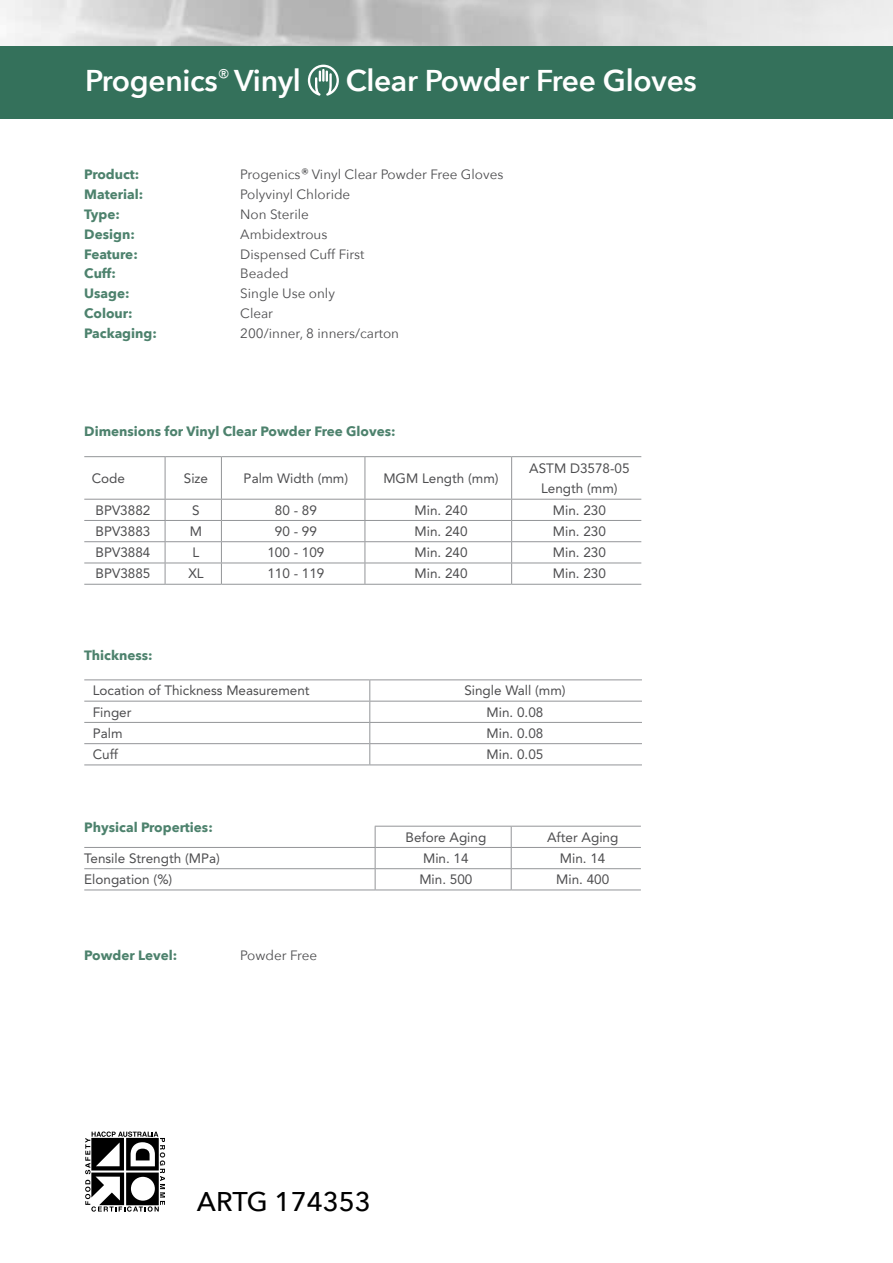
<style>
.page{position:relative;width:893px;height:1263px;background:#fff}
.page>*{position:absolute;margin:0;border:0;box-sizing:border-box;transform-origin:0 0}
.t1{font:600 30px "Avenir Next";letter-spacing:-.01em;color:#fff}
.t2{font:500 27px "Avenir Next";color:#000}
.t3{font:13.5px/19.8px "Avenir LT Std";color:#4d4d4f;text-align:center}
.t4{font:13.5px "Avenir Next";color:#4d4d4f}
.t5{font:700 13.5px "Avenir Next";color:#4d826d}
.s1{font-weight:500;font-style:italic}
</style>
<div class="page">
<img style="left:0;top:0;width:893px;height:47px">
<hr style="left:84px;top:679px;width:286px;height:1px;background:#939598">
<hr style="left:370px;top:679px;width:272px;height:1px;background:#939598">
<hr style="left:84px;top:701px;width:286px;height:1px;background:#939598">
<hr style="left:370px;top:701px;width:272px;height:1px;background:#939598">
<hr style="left:84px;top:722px;width:286px;height:1px;background:#939598">
<hr style="left:370px;top:722px;width:272px;height:1px;background:#939598">
<hr style="left:84px;top:743px;width:286px;height:1px;background:#939598">
<hr style="left:370px;top:743px;width:272px;height:1px;background:#939598">
<svg style="left:369px;top:680px;width:1px;height:84px"></svg>
<hr style="left:84px;top:764px;width:286px;height:1px;background:#939598">
<hr style="left:370px;top:764px;width:272px;height:1px;background:#939598">
<hr style="left:375px;top:826px;width:136px;height:1px;background:#939598">
<hr style="left:511px;top:826px;width:130px;height:1px;background:#939598">
<hr style="left:84px;top:847px;width:291px;height:1px;background:#939598">
<hr style="left:375px;top:847px;width:136px;height:1px;background:#939598">
<hr style="left:511px;top:847px;width:130px;height:1px;background:#939598">
<hr style="left:84px;top:868px;width:291px;height:1px;background:#939598">
<hr style="left:375px;top:868px;width:136px;height:1px;background:#939598">
<svg style="left:375px;top:826px;width:1px;height:63px"></svg>
<hr style="left:511px;top:868px;width:130px;height:1px;background:#939598">
<hr style="left:84px;top:889px;width:291px;height:1px;background:#939598">
<hr style="left:375px;top:889px;width:136px;height:1px;background:#939598">
<hr style="left:511px;top:889px;width:130px;height:1px;background:#939598">
<svg style="left:511px;top:826px;width:1px;height:63px"></svg>
<hr style="left:84px;top:456px;width:81px;height:1px;background:#939598">
<hr style="left:165px;top:456px;width:56px;height:1px;background:#939598">
<hr style="left:165px;top:457px;width:1px;height:42px;background:#939598">
<hr style="left:221px;top:456px;width:144px;height:1px;background:#939598">
<hr style="left:221px;top:457px;width:1px;height:42px;background:#939598">
<hr style="left:365px;top:456px;width:147px;height:1px;background:#939598">
<hr style="left:365px;top:457px;width:1px;height:42px;background:#939598">
<hr style="left:512px;top:456px;width:129px;height:1px;background:#939598">
<hr style="left:511px;top:457px;width:1px;height:42px;background:#939598">
<hr style="left:84px;top:499px;width:81px;height:1px;background:#939598">
<hr style="left:165px;top:499px;width:56px;height:1px;background:#939598">
<hr style="left:221px;top:499px;width:144px;height:1px;background:#939598">
<hr style="left:365px;top:499px;width:147px;height:1px;background:#939598">
<hr style="left:512px;top:499px;width:129px;height:1px;background:#939598">
<hr style="left:84px;top:520px;width:81px;height:1px;background:#939598">
<hr style="left:165px;top:520px;width:56px;height:1px;background:#939598">
<hr style="left:221px;top:520px;width:144px;height:1px;background:#939598">
<hr style="left:365px;top:520px;width:147px;height:1px;background:#939598">
<hr style="left:512px;top:520px;width:129px;height:1px;background:#939598">
<hr style="left:84px;top:541px;width:81px;height:1px;background:#939598">
<hr style="left:165px;top:541px;width:56px;height:1px;background:#939598">
<hr style="left:221px;top:541px;width:144px;height:1px;background:#939598">
<hr style="left:365px;top:541px;width:147px;height:1px;background:#939598">
<hr style="left:512px;top:541px;width:129px;height:1px;background:#939598">
<hr style="left:84px;top:563px;width:81px;height:1px;background:#939598">
<hr style="left:165px;top:563px;width:56px;height:1px;background:#939598">
<svg style="left:165px;top:500px;width:1px;height:84px"></svg>
<hr style="left:221px;top:563px;width:144px;height:1px;background:#939598">
<svg style="left:221px;top:500px;width:1px;height:84px"></svg>
<hr style="left:365px;top:563px;width:147px;height:1px;background:#939598">
<svg style="left:365px;top:500px;width:1px;height:84px"></svg>
<hr style="left:512px;top:563px;width:129px;height:1px;background:#939598">
<svg style="left:511px;top:500px;width:1px;height:84px"></svg>
<hr style="left:84px;top:584px;width:81px;height:1px;background:#939598">
<hr style="left:165px;top:584px;width:56px;height:1px;background:#939598">
<hr style="left:221px;top:584px;width:144px;height:1px;background:#939598">
<hr style="left:365px;top:584px;width:147px;height:1px;background:#939598">
<hr style="left:512px;top:584px;width:129px;height:1px;background:#939598">
<div style="left:0;top:47px;width:893px;height:72px;background:#34715b"></div>
<svg style="left:85px;top:1131px;width:80px;height:80px"></svg>
<svg style="left:308px;top:65px;width:31px;height:31px"></svg>
<h1 class="t1" style="left:85px;top:55px;width:217px">Progenics<sup>®</sup> Vinyl</h1>
<h1 class="t1" style="left:346px;top:55px;width:353px">Clear Powder Free Gloves</h1>
<p class="t5" style="left:84px;top:163px;width:57px">Product:</p>
<p class="t4" style="left:240px;top:163px;width:265px">Progenics<span class="s1">®</span> Vinyl Clear Powder Free Gloves</p>
<p class="t5" style="left:84px;top:183px;width:60px">Material:</p>
<p class="t4" style="left:240px;top:183px;width:112px">Polyvinyl Chloride</p>
<p class="t5" style="left:84px;top:203px;width:37px">Type:</p>
<p class="t4" style="left:240px;top:203px;width:70px">Non Sterile</p>
<p class="t5" style="left:84px;top:222px;width:52px">Design:</p>
<p class="t4" style="left:240px;top:223px;width:89px">Ambidextrous</p>
<p class="t5" style="left:84px;top:242px;width:55px">Feature:</p>
<p class="t4" style="left:240px;top:243px;width:126px">Dispensed Cuff First</p>
<p class="t5" style="left:84px;top:262px;width:33px">Cuff:</p>
<p class="t4" style="left:240px;top:262px;width:50px">Beaded</p>
<p class="t5" style="left:84px;top:282px;width:47px">Usage:</p>
<p class="t4" style="left:240px;top:282px;width:96px">Single Use only</p>
<p class="t5" style="left:84px;top:302px;width:50px">Colour:</p>
<p class="t4" style="left:240px;top:302px;width:34px">Clear</p>
<p class="t5" style="left:84px;top:321px;width:74px">Packaging:</p>
<p class="t4" style="left:240px;top:322px;width:160px">200/inner, 8 inners/carton</p>
<p class="t5" style="left:84px;top:420px;width:313px">Dimensions for Vinyl Clear Powder Free Gloves:</p>
<p class="t3" style="left:92px;top:468px;width:35px">Code</p>
<p class="t3" style="left:184px;top:468px;width:26px">Size</p>
<p class="t3" style="left:244px;top:468px;width:106px">Palm Width (mm)</p>
<p class="t3" style="left:383px;top:468px;width:117px">MGM Length (mm)</p>
<p class="t3" style="left:529px;top:458px;width:102px">ASTM D3578-05<br>Length (mm)</p>
<p class="t3" style="left:96px;top:500px;width:56px">BPV3882</p>
<p class="t3" style="left:192px;top:500px;width:9px">S</p>
<p class="t3" style="left:275px;top:500px;width:44px">80 - 89</p>
<p class="t3" style="left:414px;top:500px;width:55px">Min. 240</p>
<p class="t3" style="left:553px;top:500px;width:55px">Min. 230</p>
<p class="t3" style="left:96px;top:521px;width:56px">BPV3883</p>
<p class="t3" style="left:190px;top:521px;width:14px">M</p>
<p class="t3" style="left:275px;top:521px;width:44px">90 - 99</p>
<p class="t3" style="left:415px;top:521px;width:55px">Min. 240</p>
<p class="t3" style="left:553px;top:521px;width:55px">Min. 230</p>
<p class="t3" style="left:96px;top:543px;width:56px">BPV3884</p>
<p class="t3" style="left:193px;top:543px;width:8px">L</p>
<p class="t3" style="left:267px;top:543px;width:59px">100 - 109</p>
<p class="t3" style="left:415px;top:543px;width:55px">Min. 240</p>
<p class="t3" style="left:553px;top:543px;width:55px">Min. 230</p>
<p class="t3" style="left:96px;top:564px;width:56px">BPV3885</p>
<p class="t3" style="left:188px;top:564px;width:17px">XL</p>
<p class="t3" style="left:267px;top:564px;width:59px">110 - 119</p>
<p class="t3" style="left:415px;top:564px;width:55px">Min. 240</p>
<p class="t3" style="left:553px;top:564px;width:55px">Min. 230</p>
<p class="t5" style="left:84px;top:643px;width:70px">Thickness:</p>
<p class="t3" style="left:93px;top:681px;width:218px">Location of Thickness Measurement</p>
<p class="t3" style="left:464px;top:681px;width:103px">Single Wall (mm)</p>
<p class="t3" style="left:93px;top:702px;width:40px">Finger</p>
<p class="t3" style="left:487px;top:702px;width:58px">Min. 0.08</p>
<p class="t3" style="left:93px;top:723px;width:31px">Palm</p>
<p class="t3" style="left:487px;top:723px;width:58px">Min. 0.08</p>
<p class="t3" style="left:93px;top:745px;width:27px">Cuff</p>
<p class="t3" style="left:487px;top:745px;width:58px">Min. 0.05</p>
<p class="t5" style="left:84px;top:815px;width:130px">Physical Properties:</p>
<p class="t3" style="left:405px;top:827px;width:82px">Before Aging</p>
<p class="t3" style="left:547px;top:827px;width:73px">After Aging</p>
<p class="t3" style="left:84px;top:848px;width:137px">Tensile Strength (MPa)</p>
<p class="t3" style="left:423px;top:848px;width:47px">Min. 14</p>
<p class="t3" style="left:560px;top:848px;width:47px">Min. 14</p>
<p class="t3" style="left:84px;top:870px;width:90px">Elongation (%)</p>
<p class="t3" style="left:419px;top:870px;width:55px">Min. 500</p>
<p class="t3" style="left:556px;top:870px;width:55px">Min. 400</p>
<p class="t5" style="left:84px;top:944px;width:95px">Powder Level:</p>
<p class="t4" style="left:240px;top:944px;width:78px">Powder Free</p>
<h2 class="t2" style="left:197px;top:1179px;width:176px">ARTG 174353</h2>
</div>
